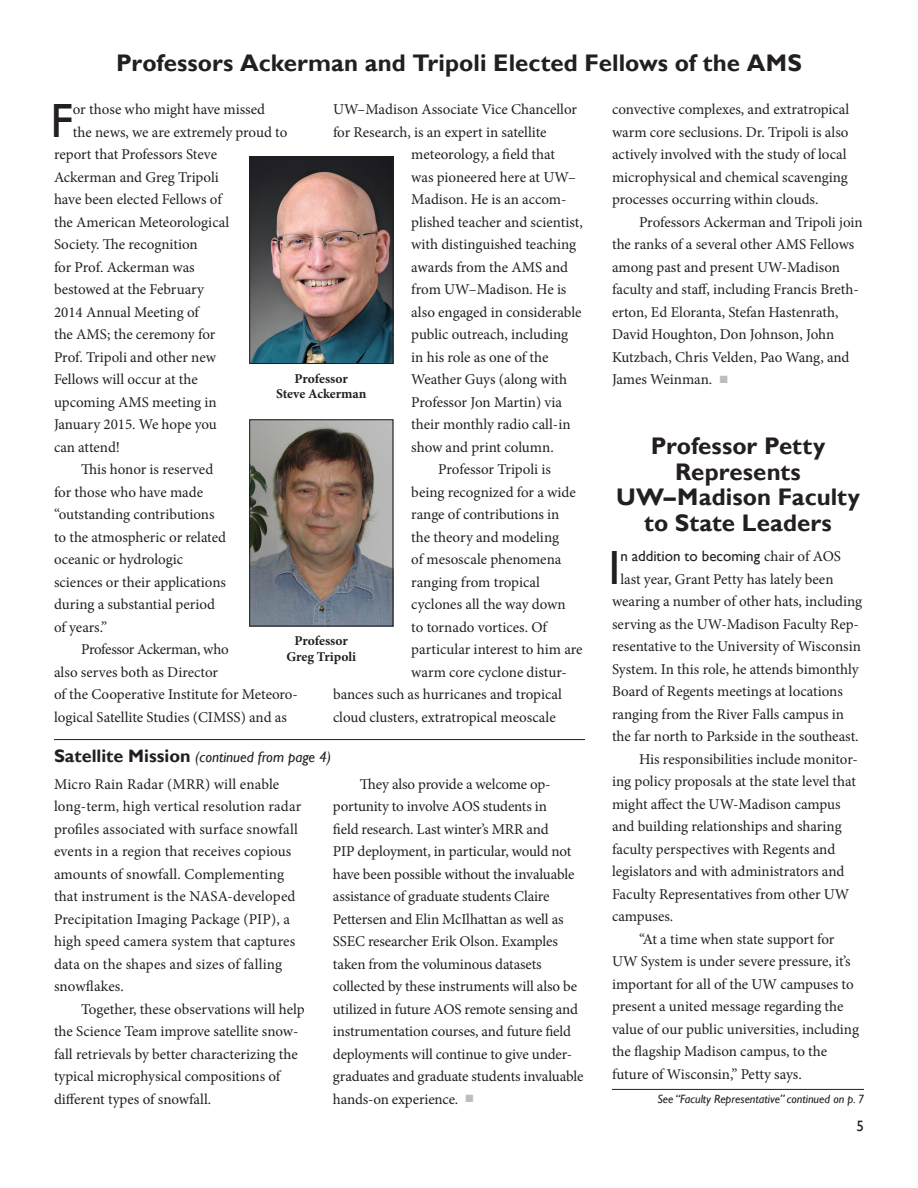
<style>
.page{position:relative;width:918px;height:1188px;background:#fff}
.page>*{position:absolute;margin:0;border:0;box-sizing:border-box;transform-origin:0 0}
.t1{font:48px "Gill Sans";color:#231f20}
.t2{font:700 24px/25.5px "Gill Sans";color:#231f20;text-align:center}
.t3{font:15px/22.5px "Minion Pro";letter-spacing:-.005em;color:#231f20}
.t4{font:italic 15px "Gill Sans";color:#231f20}
.t5{font:15px "Gill Sans";color:#231f20}
.t6{font:15px "Minion Pro";letter-spacing:-.025em;color:#231f20}
.t7{font:15px "Gill Sans";color:#231f20}
.t8{font:700 13.5px/15.8px "Minion Pro";letter-spacing:-.005em;color:#231f20;text-align:center}
.t9{font:italic 12px "Gill Sans";color:#231f20}
.s1{font-weight:700;font-style:normal;font-size:18px}
.s2{color:#bcbdc0}
.s3{font-family:"Minion Pro"}
</style>
<div class="page">
<hr style="left:54px;top:739px;width:531px;height:1px;background:#231f20">
<img style="left:251px;top:159px;width:140px;height:203px">
<div style="left:249px;top:157px;width:144px;height:207px;border:1px solid #231f20"></div>
<img style="left:251px;top:421px;width:140px;height:203px">
<div style="left:249px;top:419px;width:144px;height:207px;border:1px solid #231f20"></div>
<hr style="left:612px;top:1089px;width:252px;height:1px;background:#231f20">
<h2 class="t2" style="left:116px;top:50px;width:687px">Professors Ackerman and Tripoli Elected Fellows of the AMS</h2>
<h1 class="t1" style="left:50px;top:93px;width:24px">F</h1>
<p class="t3" style="left:73px;top:98px;width:194px">or those who might have missed</p>
<p class="t3" style="left:333px;top:98px;width:246px">UW–Madison Associate Vice Chancellor</p>
<p class="t3" style="left:333px;top:121px;width:215px">for Research, is an expert in satellite</p>
<p class="t3" style="left:411px;top:143px;width:145px">meteorology, a field that</p>
<p class="t3" style="left:411px;top:166px;width:166px">was pioneered here at UW–</p>
<p class="t3" style="left:411px;top:188px;width:157px">Madison. He is an accom-</p>
<p class="t3" style="left:411px;top:211px;width:173px">plished teacher and scientist,</p>
<p class="t3" style="left:411px;top:233px;width:167px">with distinguished teaching</p>
<p class="t3" style="left:411px;top:256px;width:158px">awards from the AMS and</p>
<p class="t3" style="left:411px;top:278px;width:157px">from UW–Madison. He is</p>
<p class="t3" style="left:411px;top:301px;width:172px">also engaged in considerable</p>
<p class="t3" style="left:411px;top:323px;width:158px">public outreach, including</p>
<p class="t3" style="left:411px;top:346px;width:139px">in his role as one of the</p>
<p class="t3" style="left:411px;top:368px;width:157px">Weather Guys (along with</p>
<p class="t3" style="left:411px;top:391px;width:152px">Professor Jon Martin) via</p>
<p class="t3" style="left:411px;top:413px;width:161px">their monthly radio call-in</p>
<p class="t3" style="left:411px;top:436px;width:144px">show and print column.</p>
<p class="t3" style="left:438px;top:458px;width:114px">Professor Tripoli is</p>
<p class="t3" style="left:411px;top:481px;width:166px">being recognized for a wide</p>
<p class="t3" style="left:411px;top:503px;width:150px">range of contributions in</p>
<p class="t3" style="left:411px;top:526px;width:149px">the theory and modeling</p>
<p class="t3" style="left:411px;top:548px;width:152px">of mesoscale phenomena</p>
<p class="t3" style="left:411px;top:571px;width:130px">ranging from tropical</p>
<p class="t3" style="left:411px;top:593px;width:156px">cyclones all the way down</p>
<p class="t3" style="left:411px;top:616px;width:137px">to tornado vortices. Of</p>
<p class="t3" style="left:411px;top:638px;width:173px">particular interest to him are</p>
<p class="t3" style="left:411px;top:661px;width:157px">warm core cyclone distur-</p>
<p class="t3" style="left:333px;top:683px;width:230px">bances such as hurricanes and tropical</p>
<p class="t3" style="left:333px;top:706px;width:224px">cloud clusters, extratropical meoscale</p>
<p class="t3" style="left:73px;top:121px;width:216px">the news, we are extremely proud to</p>
<p class="t3" style="left:54px;top:143px;width:165px">report that Professors Steve</p>
<p class="t3" style="left:54px;top:166px;width:166px">Ackerman and Greg Tripoli</p>
<p class="t3" style="left:54px;top:188px;width:169px">have been elected Fellows of</p>
<p class="t3" style="left:54px;top:211px;width:177px">the American Meteorological</p>
<p class="t3" style="left:54px;top:233px;width:145px">Society. The recognition</p>
<p class="t3" style="left:54px;top:256px;width:142px">for Prof. Ackerman was</p>
<p class="t3" style="left:54px;top:278px;width:152px">bestowed at the February</p>
<p class="t3" style="left:54px;top:301px;width:146px">2014 Annual Meeting of</p>
<p class="t3" style="left:54px;top:323px;width:163px">the AMS; the ceremony for</p>
<p class="t3" style="left:54px;top:346px;width:164px">Prof. Tripoli and other new</p>
<p class="t3" style="left:54px;top:368px;width:145px">Fellows will occur at the</p>
<p class="t3" style="left:54px;top:391px;width:164px">upcoming AMS meeting in</p>
<p class="t3" style="left:54px;top:413px;width:164px">January 2015. We hope you</p>
<p class="t3" style="left:54px;top:436px;width:68px">can attend!</p>
<p class="t3" style="left:81px;top:458px;width:134px">This honor is reserved</p>
<p class="t3" style="left:54px;top:481px;width:151px">for those who have made</p>
<p class="t3" style="left:54px;top:503px;width:162px">“outstanding contributions</p>
<p class="t3" style="left:54px;top:526px;width:174px">to the atmospheric or related</p>
<p class="t3" style="left:54px;top:548px;width:131px">oceanic or hydrologic</p>
<p class="t3" style="left:54px;top:571px;width:174px">sciences or their applications</p>
<p class="t3" style="left:54px;top:593px;width:163px">during a substantial period</p>
<p class="t3" style="left:54px;top:616px;width:55px">of years.”</p>
<p class="t6" style="left:81px;top:640px;width:149px">Professor Ackerman, who</p>
<p class="t3" style="left:54px;top:661px;width:166px">also serves both as Director</p>
<p class="t3" style="left:54px;top:683px;width:245px">of the Cooperative Institute for Meteoro-</p>
<p class="t3" style="left:54px;top:706px;width:234px">logical Satellite Studies (CIMSS) and as</p>
<p class="t8" style="left:276px;top:370px;width:92px">Professor<br>Steve Ackerman</p>
<p class="t8" style="left:286px;top:633px;width:71px">Professor<br>Greg Tripoli</p>
<p class="t4" style="left:54px;top:749px;width:279px"><span class="s1">Satellite Mission</span> (continued from page 4)</p>
<p class="t3" style="left:54px;top:773px;width:249px">Micro Rain Radar (MRR) will enable long-term, high vertical resolution radar profiles associated with surface snowfall events in a region that receives copious amounts of snowfall. Complementing that instrument is the NASA-developed Precipitation Imaging Package (PIP), a high speed camera system that captures data on the shapes and sizes of falling snowflakes.</p>
<p class="t3" style="left:54px;top:998px;width:252px;text-indent:27px">Together, these observations will help the Science Team improve satellite snow&shy;fall retrievals by better characterizing the typical microphysical compositions of different types of snowfall.</p>
<p class="t3" style="left:333px;top:773px;width:252px;text-indent:27px">They also provide a welcome op&shy;portunity to involve AOS students in<br>field research. Last winter’s MRR and<br>PIP deployment, in particular, would not have been possible without the invaluable assistance of graduate students Claire Pettersen and Elin McIlhattan as well as SSEC researcher Erik Olson. Examples taken from the voluminous datasets collected by these instruments will also be utilized in future AOS remote sensing and instrumentation courses, and future field deployments will continue to give under&shy;graduates and graduate students invaluable hands-on experience. <span class="s2">■</span></p>
<p class="t3" style="left:612px;top:98px;width:239px">convective complexes, and extratropical warm core seclusions. Dr. Tripoli is also actively involved with the study of local microphysical and chemical scavenging processes occurring within clouds.</p>
<p class="t3" style="left:612px;top:211px;width:252px;text-indent:27px">Professors Ackerman and Tripoli join the ranks of a several other AMS Fellows among past and present UW-Madison faculty and staff, including Francis Breth&shy;erton, Ed Eloranta, Stefan Hastenrath, David Houghton, Don Johnson, John Kutzbach, Chris Velden, Pao Wang, and James Weinman. <span class="s2">■</span></p>
<h2 class="t2" style="left:616px;top:434px;width:245px">Professor Petty<br>Represents<br>UW–Madison Faculty to State Leaders</h2>
<h1 class="t1" style="left:608px;top:540px;width:13px">I</h1>
<p class="t5" style="left:620px;top:547px;width:222px">n addition to becoming <span class="s3">chair of AOS</span></p>
<p class="t3" style="left:620px;top:568px;width:215px">last year, Grant Petty has lately been</p>
<p class="t3" style="left:612px;top:590px;width:252px">wearing a number of other hats, including</p>
<p class="t3" style="left:612px;top:613px;width:249px">serving as the UW-Madison Faculty Rep-</p>
<p class="t3" style="left:612px;top:635px;width:250px">resentative to the University of Wisconsin</p>
<p class="t3" style="left:612px;top:658px;width:248px">System. In this role, he attends bimonthly</p>
<p class="t3" style="left:612px;top:680px;width:232px">Board of Regents meetings at locations</p>
<p class="t3" style="left:612px;top:703px;width:234px">ranging from the River Falls campus in</p>
<p class="t3" style="left:612px;top:725px;width:248px">the far north to Parkside in the southeast.</p>
<p class="t3" style="left:639px;top:748px;width:220px">His responsibilities include monitor-</p>
<p class="t3" style="left:612px;top:770px;width:246px">ing policy proposals at the state level that</p>
<p class="t3" style="left:612px;top:793px;width:230px">might affect the UW-Madison campus</p>
<p class="t3" style="left:612px;top:815px;width:231px">and building relationships and sharing</p>
<p class="t3" style="left:612px;top:838px;width:225px">faculty perspectives with Regents and</p>
<p class="t3" style="left:612px;top:860px;width:234px">legislators and with administrators and</p>
<p class="t3" style="left:612px;top:883px;width:239px">Faculty Representatives from other UW</p>
<p class="t3" style="left:612px;top:905px;width:63px">campuses.</p>
<p class="t3" style="left:639px;top:928px;width:197px">“At a time when state support for</p>
<p class="t3" style="left:612px;top:950px;width:240px">UW System is under severe pressure, it’s</p>
<p class="t3" style="left:612px;top:973px;width:243px">important for all of the UW campuses to</p>
<p class="t3" style="left:612px;top:995px;width:233px">present a united message regarding the</p>
<p class="t3" style="left:612px;top:1018px;width:249px">value of our public universities, including</p>
<p class="t3" style="left:612px;top:1040px;width:217px">the flagship Madison campus, to the</p>
<p class="t3" style="left:612px;top:1063px;width:191px">future of Wisconsin,” Petty says.</p>
<p class="t9" style="left:657px;top:1092px;width:208px">See “Faculty Representative” continued on p. 7</p>
<p class="t7" style="left:856px;top:1117px;width:9px">5</p>
</div>
